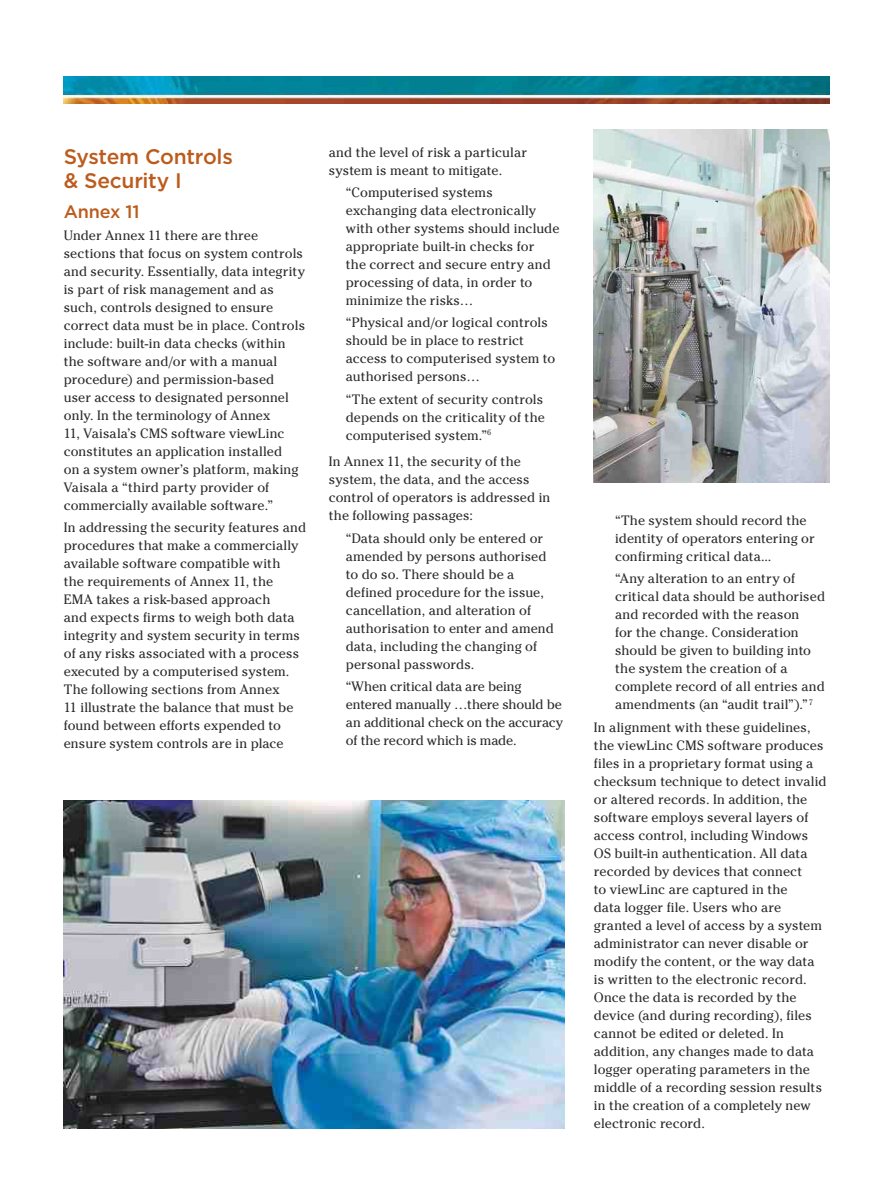
<style>
.page{position:relative;width:893px;height:1191px;background:#fff}
.page>*{position:absolute;margin:0;border:0;box-sizing:border-box;transform-origin:0 0}
.t1{font:500 21px/24px "Gotham";letter-spacing:-.01em;color:#bb5c1d}
.t2{font:500 18px "Gotham";letter-spacing:-.01em;color:#bb5c1d}
.t3{font:13.5px/18px "Cheltenham Std";letter-spacing:.005em;color:#2b2b2a}
</style>
<div class="page">
<img style="left:64px;top:77px;width:765px;height:27px">
<img style="left:64px;top:800px;width:500px;height:328px">
<img style="left:594px;top:129px;width:235px;height:353px">
<h1 class="t1" style="left:64px;top:145px;width:171px">System Controls &amp; Security i</h1>
<h2 class="t2" style="left:64px;top:200px;width:77px">Annex 11</h2>
<p class="t3" style="left:64px;top:226px;width:243px">Under Annex 11 there are three sections that focus on system controls and security. Essentially, data integrity is part of risk management and as such, controls designed to ensure correct data must be in place. Controls include: built-in data checks (within the software and/or with a manual procedure) and permission-based<br>user access to designated personnel only. In the terminology of Annex<br>11, Vaisala’s CMS software viewLinc constitutes an application installed<br>on a system owner’s platform, making Vaisala a “third party provider of commercially available software.”</p>
<p class="t3" style="left:64px;top:519px;width:244px">In addressing the security features and procedures that make a commercially available software compatible with<br>the requirements of Annex 11, the<br>EMA takes a risk-based approach<br>and expects firms to weigh both data integrity and system security in terms of any risks associated with a process executed by a computerised system.<br>The following sections from Annex<br>11 illustrate the balance that must be found between efforts expended to ensure system controls are in place</p>
<p class="t3" style="left:329px;top:143px;width:200px">and the level of risk a particular system is meant to mitigate.</p>
<p class="t3" style="left:346px;top:183px;width:215px">“Computerised systems exchanging data electronically with other systems should include appropriate built-in checks for<br>the correct and secure entry and processing of data, in order to minimize the risks…</p>
<p class="t3" style="left:346px;top:314px;width:211px">“Physical and/or logical controls should be in place to restrict access to computerised system to authorised persons…</p>
<p class="t3" style="left:346px;top:390px;width:200px;text-align:justify">“The extent of security controls depends on the criticality of the computerised system.”<sup>6</sup></p>
<p class="t3" style="left:329px;top:453px;width:223px">In Annex 11, the security of the system, the data, and the access control of operators is addressed in the following passages:</p>
<p class="t3" style="left:346px;top:529px;width:209px">“Data should only be entered or amended by persons authorised to do so. There should be a defined procedure for the issue, cancellation, and alteration of authorisation to enter and amend data, including the changing of personal passwords.</p>
<p class="t3" style="left:346px;top:677px;width:219px">“When critical data are being entered manually …there should be an additional check on the accuracy of the record which is made.</p>
<p class="t3" style="left:615px;top:511px;width:201px">“The system should record the identity of operators entering or confirming critical data...</p>
<p class="t3" style="left:615px;top:570px;width:211px">“Any alteration to an entry of critical data should be authorised and recorded with the reason<br>for the change. Consideration should be given to building into the system the creation of a complete record of all entries and amendments (an “audit trail”).”<sup>7</sup></p>
<p class="t3" style="left:594px;top:718px;width:234px">In alignment with these guidelines, the viewLinc CMS software produces files in a proprietary format using a checksum technique to detect invalid or altered records. In addition, the software employs several layers of access control, including Windows OS built-in authentication. All data recorded by devices that connect<br>to viewLinc are captured in the<br>data logger file. Users who are granted a level of access by a system administrator can never disable or modify the content, or the way data is written to the electronic record.<br>Once the data is recorded by the device (and during recording), files cannot be edited or deleted. In addition, any changes made to data logger operating parameters in the middle of a recording session results in the creation of a completely new electronic record.</p>
</div>
